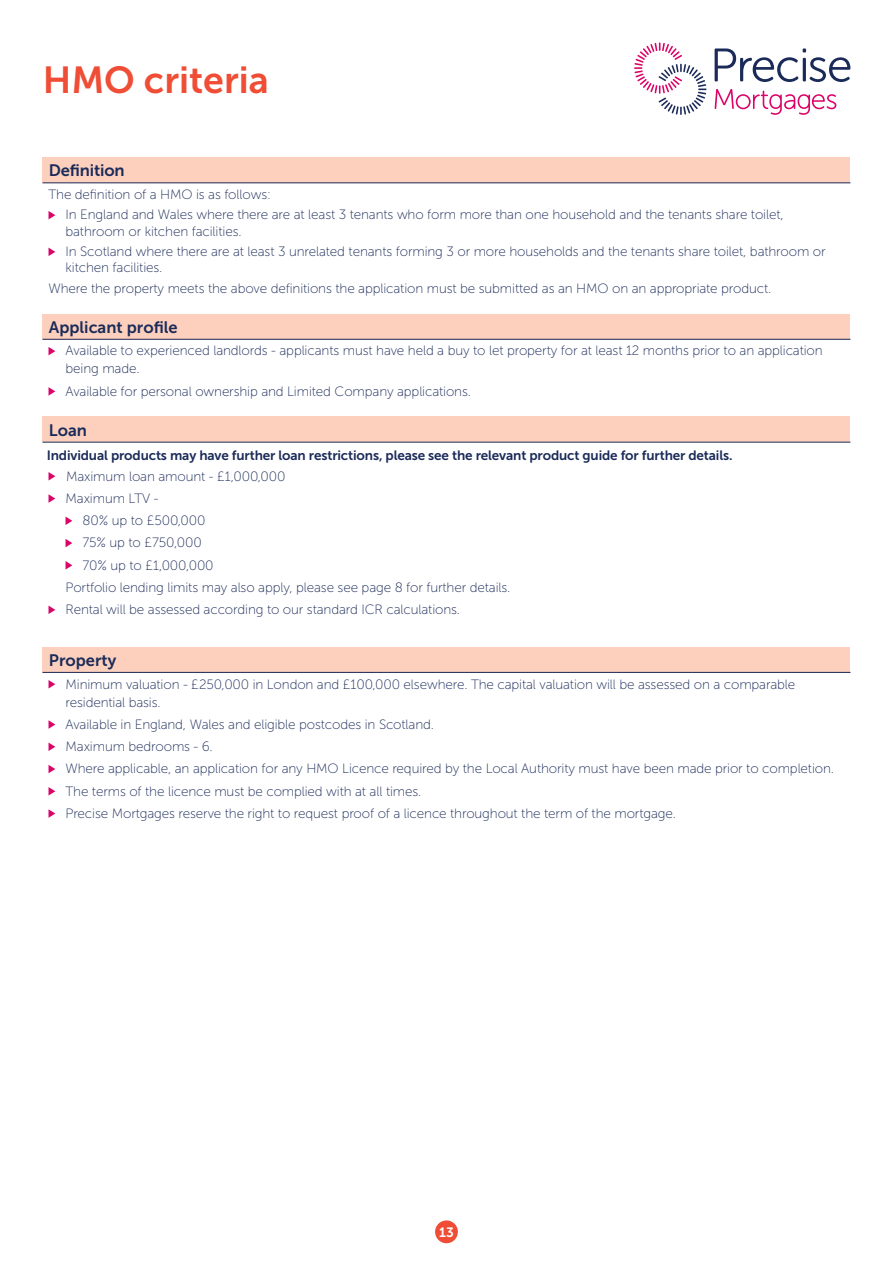
<style>
.page{position:relative;width:893px;height:1263px;background:#fff}
.page>*{position:absolute;margin:0;border:0;box-sizing:border-box;transform-origin:0 0}
.t1{font:37.5px "Museo Sans 700";color:#ef4d35}
.t2{font:16.5px "Museo Sans 700";color:#1b2b59}
.t3{font:13.5px/18px "Museo Sans 100";letter-spacing:-.01em;color:#1b2b59}
.t4{font:13.5px "Museo Sans 700";letter-spacing:-.01em;color:#1b2b59}
.t5{font:13.5px "Museo Sans 700";color:#fff}
</style>
<div class="page">
<div style="left:435px;top:1220px;width:23px;height:23px;background:#ef4d35;border-radius:50%"></div>
<svg style="left:715px;top:48px;width:135px;height:34px"></svg>
<svg style="left:715px;top:89px;width:121px;height:26px"></svg>
<svg style="left:634px;top:43px;width:72px;height:72px"></svg>
<div style="left:43px;top:314px;width:807px;height:25px;background:#fcd0bd"></div>
<hr style="left:43px;top:339px;width:807px;height:1px;background:#1b2b59">
<svg style="left:49px;top:347px;width:6px;height:8px"></svg>
<svg style="left:49px;top:387px;width:6px;height:9px"></svg>
<div style="left:43px;top:417px;width:807px;height:25px;background:#fcd0bd"></div>
<hr style="left:43px;top:442px;width:807px;height:1px;background:#1b2b59">
<svg style="left:49px;top:472px;width:6px;height:8px"></svg>
<svg style="left:49px;top:494px;width:6px;height:9px"></svg>
<svg style="left:66px;top:517px;width:6px;height:8px"></svg>
<svg style="left:66px;top:539px;width:6px;height:8px"></svg>
<svg style="left:66px;top:561px;width:6px;height:9px"></svg>
<svg style="left:49px;top:606px;width:6px;height:8px"></svg>
<div style="left:43px;top:647px;width:807px;height:25px;background:#fcd0bd"></div>
<hr style="left:43px;top:672px;width:807px;height:1px;background:#1b2b59">
<svg style="left:49px;top:680px;width:6px;height:8px"></svg>
<svg style="left:49px;top:720px;width:6px;height:9px"></svg>
<svg style="left:49px;top:743px;width:6px;height:8px"></svg>
<svg style="left:49px;top:765px;width:6px;height:8px"></svg>
<svg style="left:49px;top:787px;width:6px;height:8px"></svg>
<svg style="left:49px;top:809px;width:6px;height:9px"></svg>
<div style="left:43px;top:157px;width:807px;height:26px;background:#fcd0bd"></div>
<hr style="left:43px;top:182px;width:807px;height:1px;background:#1b2b59">
<svg style="left:49px;top:211px;width:6px;height:8px"></svg>
<svg style="left:49px;top:248px;width:6px;height:8px"></svg>
<p class="t1" style="left:43px;top:59px;width:228px">HMO criteria</p>
<p class="t2" style="left:49px;top:161px;width:77px">Definition</p>
<p class="t3" style="left:49px;top:185px;width:224px">The definition of a HMO is as follows:</p>
<p class="t3" style="left:66px;top:207px;width:720px;line-height:16.2px">In England and Wales where there are at least 3 tenants who form more than one household and the tenants share toilet, bathroom or kitchen facilities.</p>
<p class="t3" style="left:66px;top:243px;width:762px;line-height:16.2px">In Scotland where there are at least 3 unrelated tenants forming 3 or more households and the tenants share toilet, bathroom or kitchen facilities.</p>
<p class="t3" style="left:49px;top:279px;width:724px">Where the property meets the above definitions the application must be submitted as an HMO on an appropriate product.</p>
<p class="t2" style="left:49px;top:318px;width:130px">Applicant profile</p>
<p class="t3" style="left:66px;top:342px;width:759px">Available to experienced landlords - applicants must have held a buy to let property for at least 12 months prior to an application being made.</p>
<p class="t3" style="left:66px;top:382px;width:407px">Available for personal ownership and Limited Company applications.</p>
<p class="t2" style="left:49px;top:421px;width:40px">Loan</p>
<p class="t3" style="left:66px;top:467px;width:221px">Maximum loan amount - £1,000,000</p>
<p class="t3" style="left:66px;top:489px;width:94px">Maximum LTV -</p>
<p class="t3" style="left:83px;top:512px;width:124px">80% up to £500,000</p>
<p class="t3" style="left:83px;top:534px;width:121px">75% up to £750,000</p>
<p class="t3" style="left:83px;top:556px;width:133px">70% up to £1,000,000</p>
<p class="t3" style="left:66px;top:578px;width:446px">Portfolio lending limits may also apply, please see page 8 for further details.</p>
<p class="t3" style="left:66px;top:601px;width:396px">Rental will be assessed according to our standard ICR calculations.</p>
<p class="t2" style="left:49px;top:651px;width:69px">Property</p>
<p class="t3" style="left:66px;top:675px;width:731px">Minimum valuation - £250,000 in London and £100,000 elsewhere. The capital valuation will be assessed on a comparable residential basis.</p>
<p class="t3" style="left:66px;top:715px;width:370px">Available in England, Wales and eligible postcodes in Scotland.</p>
<p class="t3" style="left:66px;top:737px;width:149px">Maximum bedrooms - 6.</p>
<p class="t3" style="left:66px;top:760px;width:770px">Where applicable, an application for any HMO Licence required by the Local Authority must have been made prior to completion.</p>
<p class="t3" style="left:66px;top:782px;width:357px">The terms of the licence must be complied with at all times.</p>
<p class="t3" style="left:66px;top:804px;width:612px">Precise Mortgages reserve the right to request proof of a licence throughout the term of the mortgage.</p>
<p class="t4" style="left:47px;top:448px;width:687px">Individual products may have further loan restrictions, please see the relevant product guide for further details.</p>
<p class="t5" style="left:439px;top:1224px;width:16px">13</p>
</div>
